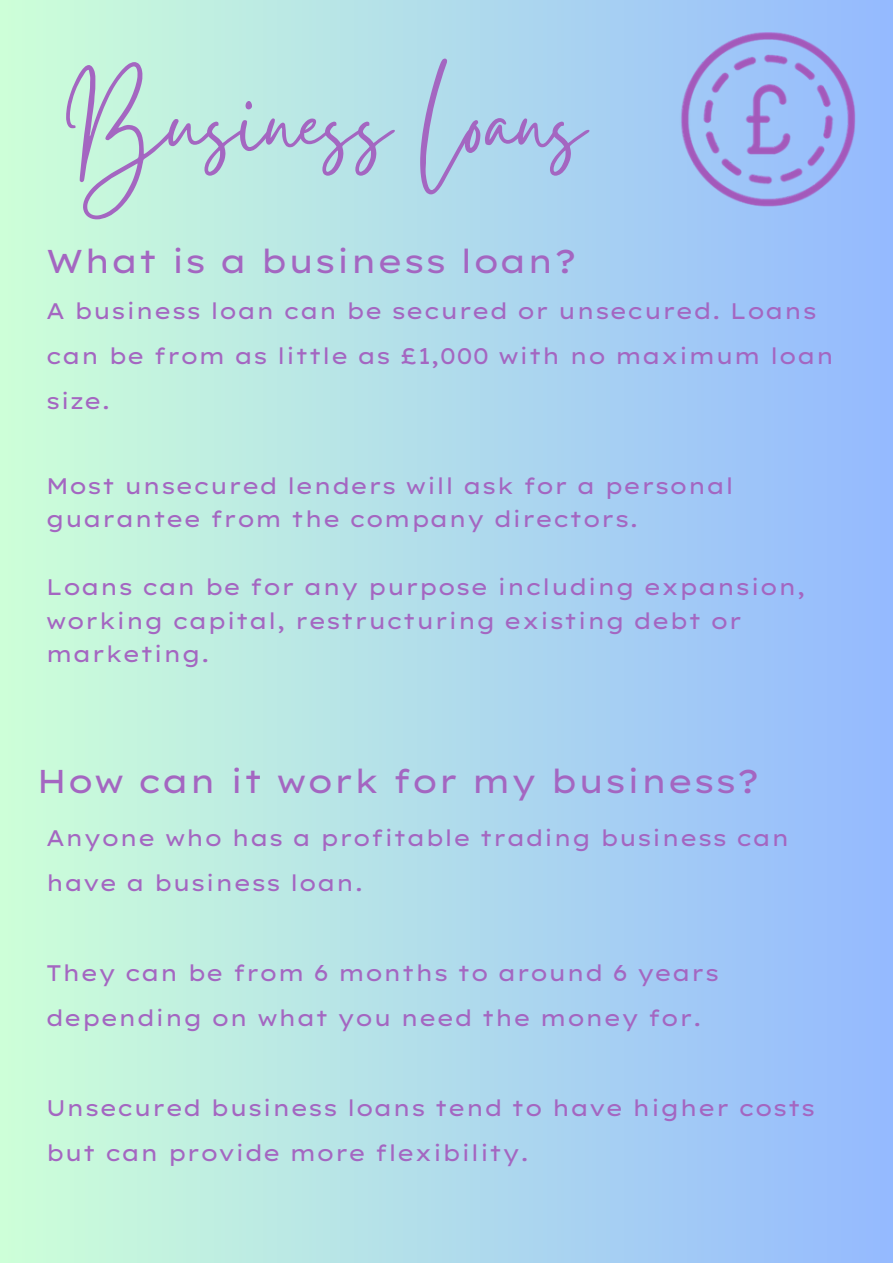
<style>
.page{position:relative;width:893px;height:1264px;background:#fff}
.page>*{position:absolute;margin:0;border:0;box-sizing:border-box;transform-origin:0 0}
.t1{font:114px "Gistesy";color:#a466c1}
.t2{font:33px "Lexend Giga";color:#a466c1}
.t3{font:22.5px/45px "Lexend Giga";color:#a466c1}
</style>
<div class="page">
<div style="left:0;top:0;width:892px;height:1262px;background:linear-gradient(to right,#cdffd8,#94baff)"></div>
<img style="left:660px;top:23px;width:212px;height:197px">
<p class="t1" style="left:66px;top:45px;width:520px">Business Loans</p>
<p class="t2" style="left:46px;top:240px;width:532px">What is a business loan?</p>
<p class="t3" style="left:46px;top:288px;width:790px">A business loan can be secured or unsecured. Loans can be from as little as £1,000 with no maximum loan size.</p>
<p class="t3" style="left:46px;top:468px;width:689px;line-height:33.8px">Most unsecured lenders will ask for a personal guarantee from the company directors.</p>
<p class="t3" style="left:46px;top:569px;width:761px;line-height:33.8px">Loans can be for any purpose including expansion, working capital, restructuring existing debt or marketing.</p>
<p class="t2" style="left:37px;top:760px;width:724px">How can it work for my business?</p>
<p class="t3" style="left:46px;top:815px;width:745px">Anyone who has a profitable trading business can have a business loan.</p>
<p class="t3" style="left:46px;top:949px;width:675px">They can be from 6 months to around 6 years depending on what you need the money for.</p>
<p class="t3" style="left:46px;top:1084px;width:771px">Unsecured business loans tend to have higher costs but can provide more flexibility.</p>
</div>
